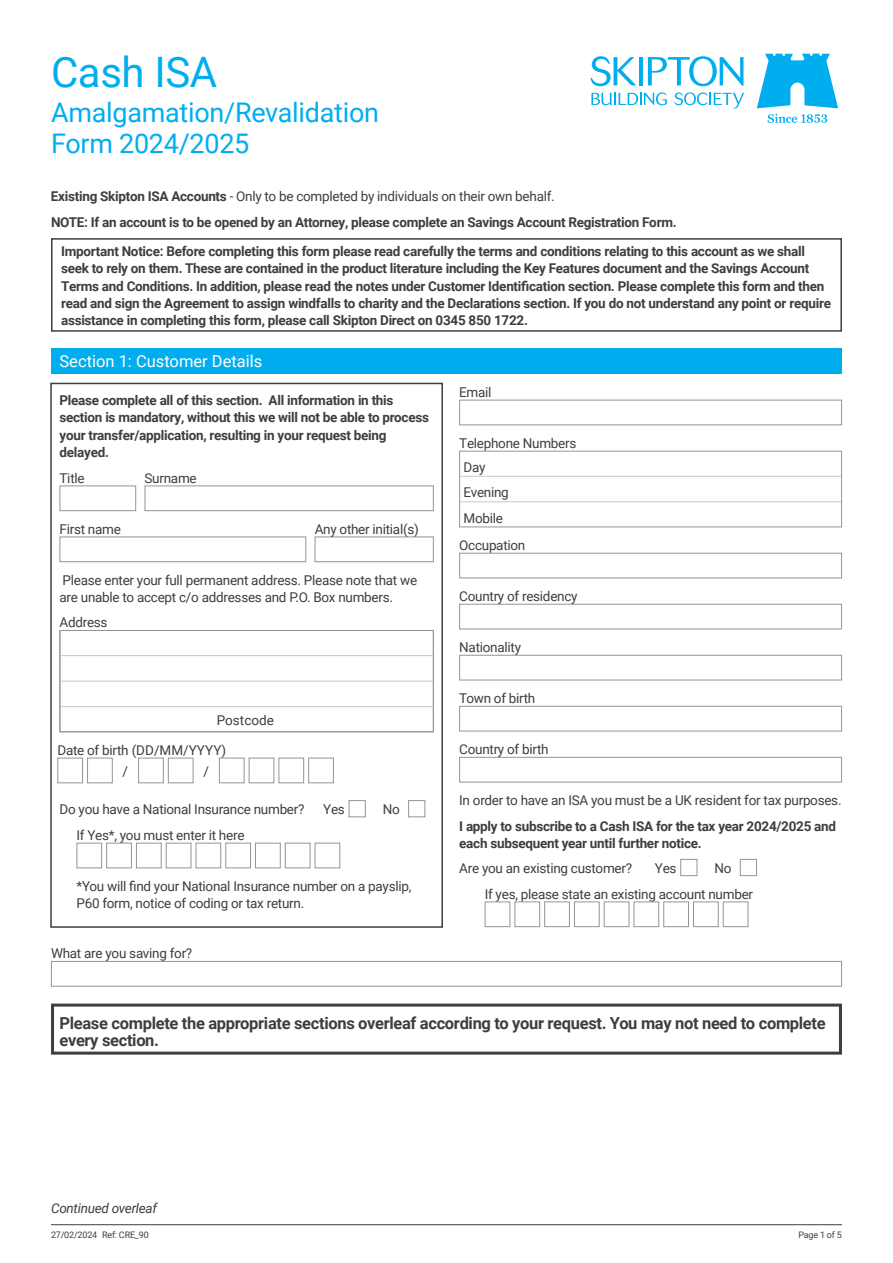
<style>
.page{position:relative;width:893px;height:1263px;background:#fff}
.page>*{position:absolute;margin:0;border:0;box-sizing:border-box;transform-origin:0 0}
.t1{font:42px "Roboto";letter-spacing:-.01em;color:#00aeef}
.t2{font:27px/31.5px "Roboto";letter-spacing:-.01em;color:#00aeef}
.t3{font:700 16.5px/17.1px "Roboto";letter-spacing:-.02em;color:#3e3e3f}
.t4{font:16.5px "Roboto";color:#fff}
.t5{font:700 13.5px/17.1px "Roboto";letter-spacing:-.02em;color:#3e3e3f}
.t6{font:13.5px/17.1px "Roboto";letter-spacing:-.02em;color:#3e3e3f}
.t7{font:italic 13.5px "Roboto";letter-spacing:-.02em;color:#3e3e3f}
.t8{font:13.5px "Roboto";color:#3e3e3f}
.t9{font:9px "Roboto";letter-spacing:-.02em;color:#3e3e3f}
.s1{font-weight:700}
</style>
<div class="page">
<hr style="left:51px;top:1224px;width:791px;height:1px;background:#3e3e3f">
<div style="left:50px;top:383px;width:393px;height:545px;border:2px solid #3e3e3f"></div>
<hr style="left:60px;top:681px;width:374px;height:1px;background:#c7c8ca">
<hr style="left:60px;top:706px;width:374px;height:1px;background:#c7c8ca">
<hr style="left:60px;top:655px;width:374px;height:1px;background:#c7c8ca">
<div style="left:51px;top:349px;width:791px;height:25px;background:#00aeef"></div>
<div style="left:51px;top:238px;width:791px;height:94px;border:2px solid #3e3e3f"></div>
<div style="left:60px;top:485px;width:76px;height:26px;background:#fff;border:1px solid #939598"></div>
<div style="left:145px;top:485px;width:289px;height:26px;background:#fff;border:1px solid #939598"></div>
<div style="left:60px;top:536px;width:246px;height:26px;background:#fff;border:1px solid #939598"></div>
<div style="left:219px;top:758px;width:25px;height:25px;background:#fff;border:1px solid #939598"></div>
<div style="left:249px;top:758px;width:25px;height:25px;background:#fff;border:1px solid #939598"></div>
<div style="left:279px;top:758px;width:25px;height:25px;background:#fff;border:1px solid #939598"></div>
<div style="left:308px;top:758px;width:26px;height:25px;background:#fff;border:1px solid #939598"></div>
<div style="left:57px;top:758px;width:26px;height:25px;background:#fff;border:1px solid #939598"></div>
<div style="left:87px;top:758px;width:26px;height:25px;background:#fff;border:1px solid #939598"></div>
<div style="left:138px;top:758px;width:26px;height:25px;background:#fff;border:1px solid #939598"></div>
<div style="left:168px;top:758px;width:25px;height:25px;background:#fff;border:1px solid #939598"></div>
<div style="left:77px;top:843px;width:25px;height:25px;background:#fff;border:1px solid #939598"></div>
<div style="left:106px;top:843px;width:26px;height:25px;background:#fff;border:1px solid #939598"></div>
<div style="left:136px;top:843px;width:26px;height:25px;background:#fff;border:1px solid #939598"></div>
<div style="left:166px;top:843px;width:25px;height:25px;background:#fff;border:1px solid #939598"></div>
<div style="left:196px;top:843px;width:25px;height:25px;background:#fff;border:1px solid #939598"></div>
<div style="left:225px;top:843px;width:26px;height:25px;background:#fff;border:1px solid #939598"></div>
<div style="left:255px;top:843px;width:26px;height:25px;background:#fff;border:1px solid #939598"></div>
<div style="left:285px;top:843px;width:25px;height:25px;background:#fff;border:1px solid #939598"></div>
<div style="left:315px;top:843px;width:25px;height:25px;background:#fff;border:1px solid #939598"></div>
<div style="left:60px;top:630px;width:374px;height:102px;border:1px solid #939598"></div>
<div style="left:315px;top:536px;width:119px;height:26px;background:#fff;border:1px solid #939598"></div>
<div style="left:349px;top:800px;width:17px;height:17px;background:#fff;border:1px solid #939598"></div>
<div style="left:408px;top:800px;width:17px;height:17px;background:#fff;border:1px solid #939598"></div>
<div style="left:459px;top:400px;width:383px;height:25px;border:1px solid #939598"></div>
<div style="left:459px;top:655px;width:383px;height:25px;border:1px solid #939598"></div>
<div style="left:459px;top:604px;width:383px;height:25px;border:1px solid #939598"></div>
<div style="left:680px;top:859px;width:17px;height:17px;border:1px solid #939598"></div>
<div style="left:740px;top:859px;width:17px;height:17px;border:1px solid #939598"></div>
<hr style="left:459px;top:501px;width:383px;height:1px;background:#c7c8ca">
<hr style="left:459px;top:476px;width:383px;height:1px;background:#c7c8ca">
<div style="left:459px;top:451px;width:383px;height:76px;border:1px solid #939598"></div>
<div style="left:485px;top:901px;width:25px;height:26px;border:1px solid #939598"></div>
<div style="left:514px;top:901px;width:26px;height:26px;border:1px solid #939598"></div>
<div style="left:544px;top:901px;width:26px;height:26px;border:1px solid #939598"></div>
<div style="left:574px;top:901px;width:26px;height:26px;border:1px solid #939598"></div>
<div style="left:604px;top:901px;width:25px;height:26px;border:1px solid #939598"></div>
<div style="left:634px;top:901px;width:25px;height:26px;border:1px solid #939598"></div>
<div style="left:663px;top:901px;width:26px;height:26px;border:1px solid #939598"></div>
<div style="left:693px;top:901px;width:26px;height:26px;border:1px solid #939598"></div>
<div style="left:723px;top:901px;width:25px;height:26px;border:1px solid #939598"></div>
<div style="left:459px;top:553px;width:383px;height:25px;border:1px solid #939598"></div>
<div style="left:51px;top:1003px;width:791px;height:51px;border:3px solid #3e3e3f"></div>
<div style="left:51px;top:961px;width:791px;height:25px;border:1px solid #939598"></div>
<div style="left:459px;top:706px;width:383px;height:25px;border:1px solid #939598"></div>
<div style="left:459px;top:757px;width:383px;height:25px;border:1px solid #939598"></div>
<svg style="left:591px;top:92px;width:76px;height:13px"></svg>
<svg style="left:674px;top:92px;width:70px;height:17px"></svg>
<svg style="left:591px;top:56px;width:45px;height:30px"></svg>
<hr style="left:639px;top:57px;width:4px;height:28px;background:#00aeef">
<svg style="left:648px;top:56px;width:95px;height:30px"></svg>
<svg style="left:757px;top:54px;width:81px;height:54px"></svg>
<svg style="left:768px;top:114px;width:59px;height:9px"></svg>
<p class="t1" style="left:51px;top:42px;width:168px">Cash ISA</p>
<p class="t2" style="left:51px;top:95px;width:330px">Amalgamation/Revalidation<br>Form 2024/2025</p>
<p class="t6" style="left:51px;top:187px;width:505px"><span class="s1">Existing Skipton ISA Accounts</span> - Only to be completed by individuals on their own behalf.</p>
<p class="t5" style="left:51px;top:213px;width:627px">NOTE: If an account is to be opened by an Attorney, please complete an Savings Account Registration Form.</p>
<p class="t5" style="left:61px;top:242px;width:771px">Important Notice: Before completing this form please read carefully the terms and conditions relating to this account as we shall seek to rely on them. These are contained in the product literature including the Key Features document and the Savings Account Terms and Conditions. In addition, please read the notes under Customer Identification section. Please complete this form and then read and sign the Agreement to assign windfalls to charity and the Declarations section. If you do not understand any point or require assistance in completing this form, please call Skipton Direct on 0345 850 1722.</p>
<p class="t4" style="left:60px;top:350px;width:204px">Section 1: Customer Details</p>
<p class="t5" style="left:60px;top:391px;width:371px">Please complete all of this section. All information in this section is mandatory, without this we will not be able to process your transfer/application, resulting in your request being delayed.</p>
<p class="t6" style="left:60px;top:469px;width:27px">Title</p>
<p class="t6" style="left:145px;top:469px;width:54px">Surname</p>
<p class="t6" style="left:315px;top:520px;width:106px">Any other initial(s)</p>
<p class="t6" style="left:60px;top:571px;width:359px">Please enter your full permanent address. Please note that we are unable to accept c/o addresses and P.O. Box numbers.</p>
<p class="t6" style="left:60px;top:520px;width:63px">First name</p>
<p class="t6" style="left:60px;top:614px;width:50px">Address</p>
<p class="t8" style="left:217px;top:710px;width:59px">Postcode</p>
<p class="t6" style="left:57px;top:741px;width:170px">Date of birth (DD/MM/YYYY)</p>
<p class="t6" style="left:203px;top:762px;width:7px">/</p>
<p class="t6" style="left:123px;top:762px;width:7px">/</p>
<p class="t6" style="left:60px;top:800px;width:246px">Do you have a National Insurance number?</p>
<p class="t6" style="left:323px;top:800px;width:23px">Yes</p>
<p class="t6" style="left:383px;top:800px;width:19px">No</p>
<p class="t6" style="left:77px;top:826px;width:169px">If Yes*, you must enter it here</p>
<p class="t6" style="left:77px;top:877px;width:336px">*You will find your National Insurance number on a payslip,<br>P60 form, notice of coding or tax return.</p>
<p class="t6" style="left:51px;top:944px;width:143px">What are you saving for?</p>
<p class="t6" style="left:459px;top:383px;width:34px">Email</p>
<p class="t6" style="left:459px;top:434px;width:119px">Telephone Numbers</p>
<p class="t6" style="left:463px;top:458px;width:24px">Day</p>
<p class="t6" style="left:463px;top:484px;width:47px">Evening</p>
<p class="t6" style="left:463px;top:509px;width:41px">Mobile</p>
<p class="t6" style="left:459px;top:536px;width:68px">Occupation</p>
<p class="t6" style="left:459px;top:587px;width:120px">Country of residency</p>
<p class="t6" style="left:459px;top:638px;width:63px">Nationality</p>
<p class="t6" style="left:459px;top:689px;width:78px">Town of birth</p>
<p class="t6" style="left:459px;top:740px;width:91px">Country of birth</p>
<p class="t6" style="left:459px;top:791px;width:384px">In order to have an ISA you must be a UK resident for tax purposes.</p>
<p class="t5" style="left:459px;top:817px;width:378px">I apply to subscribe to a Cash ISA for the tax year 2024/2025 and each subsequent year until further notice.</p>
<p class="t6" style="left:459px;top:859px;width:174px">Are you an existing customer?</p>
<p class="t6" style="left:655px;top:859px;width:23px">Yes</p>
<p class="t6" style="left:714px;top:859px;width:19px">No</p>
<p class="t6" style="left:485px;top:885px;width:270px">If yes, please state an existing account number</p>
<p class="t3" style="left:60px;top:1014px;width:768px">Please complete the appropriate sections overleaf according to your request. You may not need to complete every section.</p>
<p class="t7" style="left:51px;top:1199px;width:108px">Continued overleaf</p>
<p class="t9" style="left:51px;top:1228px;width:48px">27/02/2024</p>
<p class="t9" style="left:102px;top:1228px;width:48px">Ref: CRE_90</p>
<p class="t9" style="left:798px;top:1228px;width:45px">Page 1 of 5</p>
</div>
